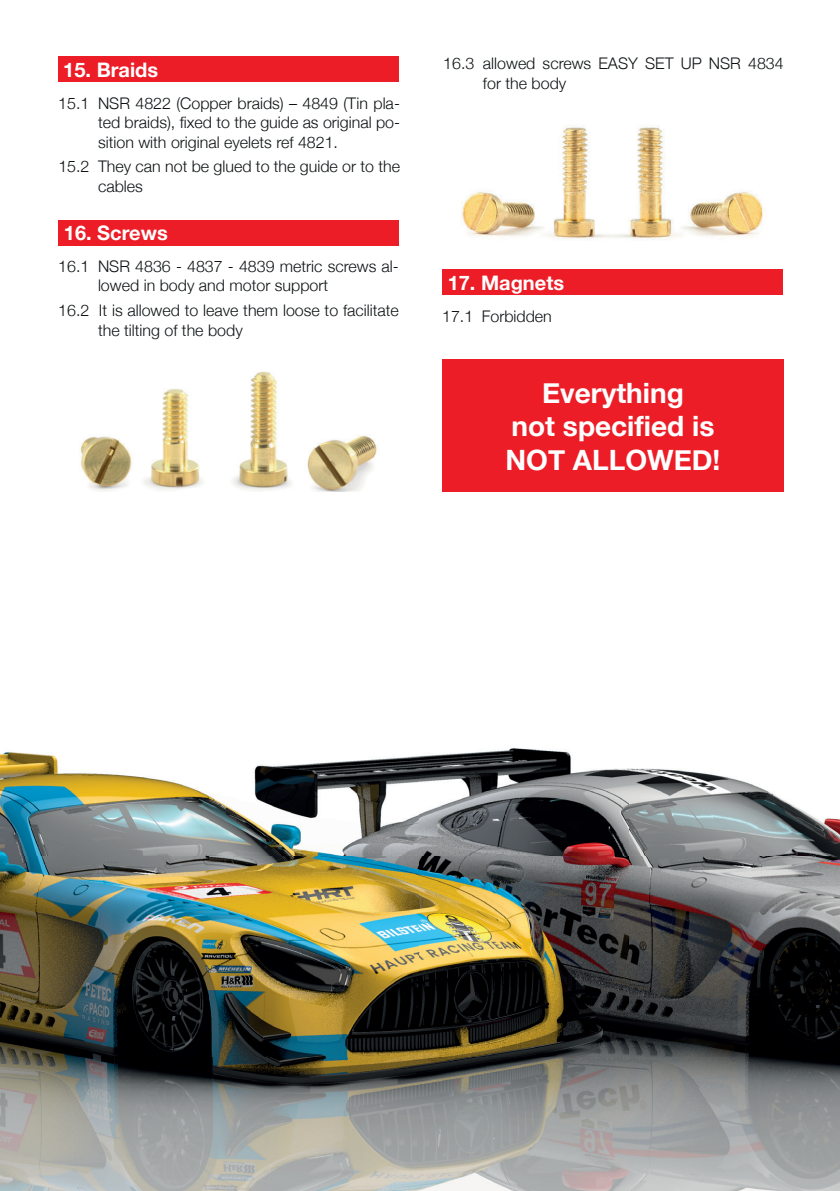
<style>
.page{position:relative;width:840px;height:1191px;background:#fff}
.page>*{position:absolute;margin:0;border:0;box-sizing:border-box;transform-origin:0 0}
.t1{font:700 28px/33.6px "Helvetica Neue";color:#fff;text-align:center}
.t2{font:700 20px "Helvetica Neue";color:#fff}
.t3{font:300 16px/19.2px "Helvetica Neue";color:#0e1214}
</style>
<div class="page">
<div style="left:58px;top:57px;width:340px;height:25px;background:#ec1d26"></div>
<div style="left:58px;top:220px;width:340px;height:25px;background:#ec1d26"></div>
<img style="left:80px;top:371px;width:297px;height:120px">
<div style="left:442px;top:269px;width:340px;height:26px;background:#ec1d26"></div>
<div style="left:442px;top:359px;width:341px;height:132px;background:#ec1d26"></div>
<img style="left:462px;top:127px;width:301px;height:113px">
<img style="left:0;top:748px;width:839px;height:443px">
<p class="t2" style="left:63px;top:54px;width:96px">15. Braids</p>
<p class="t3" style="left:98px;top:93px;width:303px;text-align:justify;text-indent:-40px">15.1 NSR 4822 (Copper braids) – 4849 (Tin pla&shy;ted braids), fixed to the guide as original po&shy;sition with original eyelets ref 4821.</p>
<p class="t3" style="left:98px;top:156px;width:303px;text-indent:-40px">15.2 They can not be glued to the guide or to the cables</p>
<p class="t2" style="left:64px;top:217px;width:105px">16. Screws</p>
<p class="t3" style="left:98px;top:256px;width:302px;text-indent:-40px">16.1 NSR 4836 - 4837 - 4839 metric screws al&shy;lowed in body and motor support</p>
<p class="t3" style="left:98px;top:300px;width:302px;text-indent:-40px">16.2 It is allowed to leave them loose to facilitate the tilting of the body</p>
<p class="t3" style="left:482px;top:53px;width:302px;text-indent:-40px">16.3 allowed screws EASY SET UP NSR 4834 for the body</p>
<p class="t2" style="left:447px;top:267px;width:118px">17. Magnets</p>
<p class="t3" style="left:442px;top:305px;width:111px">17.1 Forbidden</p>
<h1 class="t1" style="left:505px;top:376px;width:216px">Everything<br>not specified is<br>NOT ALLOWED!</h1>
</div>
